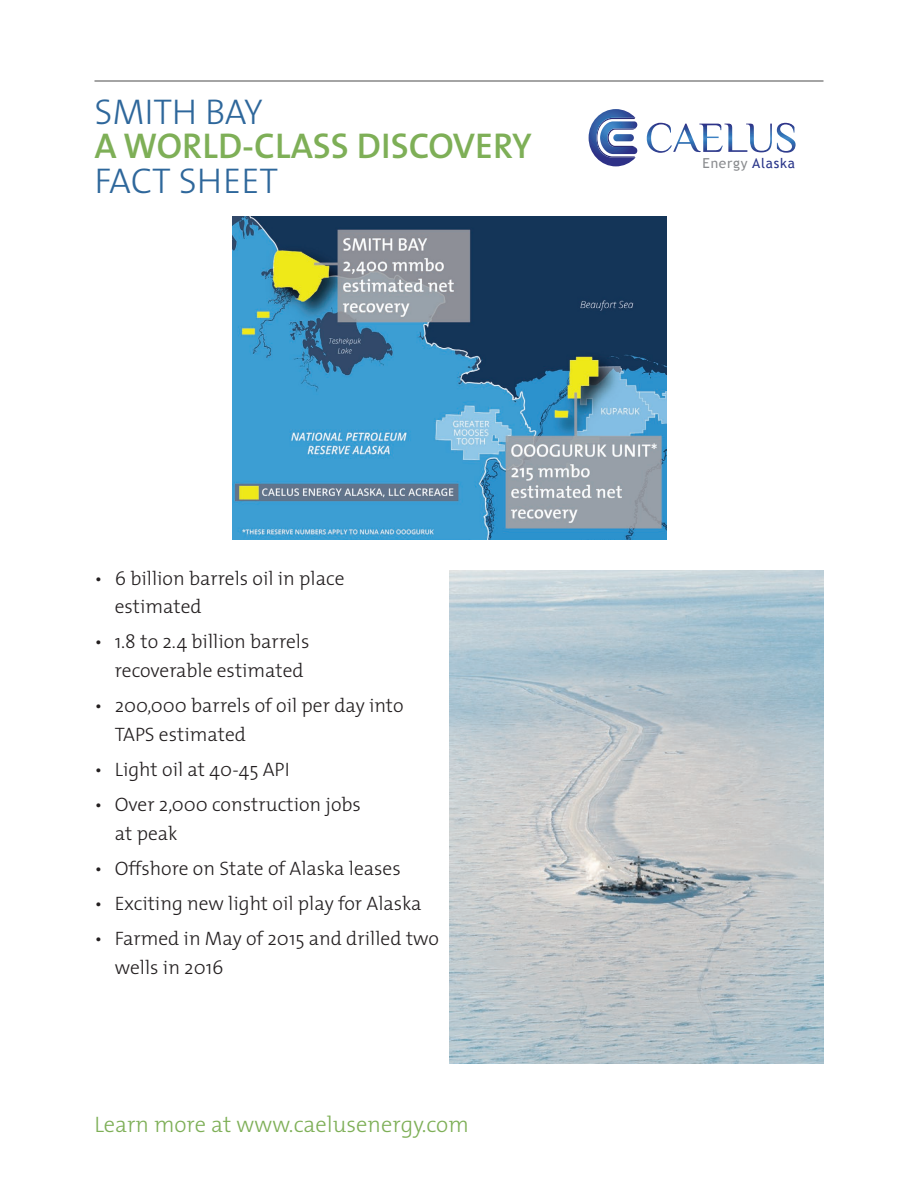
<style>
.page{position:relative;width:918px;height:1188px;background:#fff}
.page>*{position:absolute;margin:0;border:0;box-sizing:border-box;transform-origin:0 0}
.t1{font:36px "The Sans Semi Bold Caps";color:#7eaf57}
.t2{font:36px "The Mix Light Caps";letter-spacing:-.005em;color:#2e679b}
.t3{font:300 22.5px "The Mix";color:#7eaf57}
.t4{font:300 19.5px/28.5px "The Mix";color:#231f20}
.t5{font:13.8px "Trebuchet MS";letter-spacing:.05em;color:#8a8c8f}
.s1{color:#2a368a}
</style>
<div class="page">
<svg style="left:647px;top:123px;width:149px;height:30px"></svg>
<svg style="left:589px;top:109px;width:49px;height:57px"></svg>
<hr style="left:94px;top:81px;width:730px;height:1px;background:#4a4a4b">
<img style="left:449px;top:570px;width:375px;height:494px">
<img style="left:232px;top:217px;width:434px;height:323px">
<h1 class="t2" style="left:94px;top:82px;width:170px">SMITH BAY</h1>
<h1 class="t1" style="left:94px;top:116px;width:439px">A WORLD-CLASS DISCOVERY</h1>
<h1 class="t2" style="left:94px;top:151px;width:185px">FACT SHEET</h1>
<p class="t4" style="left:115px;top:563px;width:231px;text-indent:-20px">• 6 billion barrels oil in place estimated</p>
<p class="t4" style="left:94px;top:627px;width:216px;text-align:right">• 1.8 to 2.4 billion barrels recoverable estimated</p>
<p class="t4" style="left:115px;top:691px;width:290px;text-indent:-20px">• 200,000 barrels of oil per day into<br>TAPS estimated</p>
<p class="t4" style="left:94px;top:754px;width:197px">• Light oil at 40-45 API</p>
<p class="t4" style="left:115px;top:790px;width:248px;text-indent:-20px">• Over 2,000 construction jobs at peak</p>
<p class="t4" style="left:94px;top:853px;width:308px">• Offshore on State of Alaska leases</p>
<p class="t4" style="left:94px;top:889px;width:329px">• Exciting new light oil play for Alaska</p>
<p class="t4" style="left:115px;top:924px;width:326px;text-indent:-20px">• Farmed in May of 2015 and drilled two wells in 2016</p>
<p class="t3" style="left:94px;top:1106px;width:376px">Learn more at www.caelusenergy.com</p>
<p class="t5" style="left:703px;top:155px;width:94px">Energy <span class="s1">Alaska</span></p>
</div>
